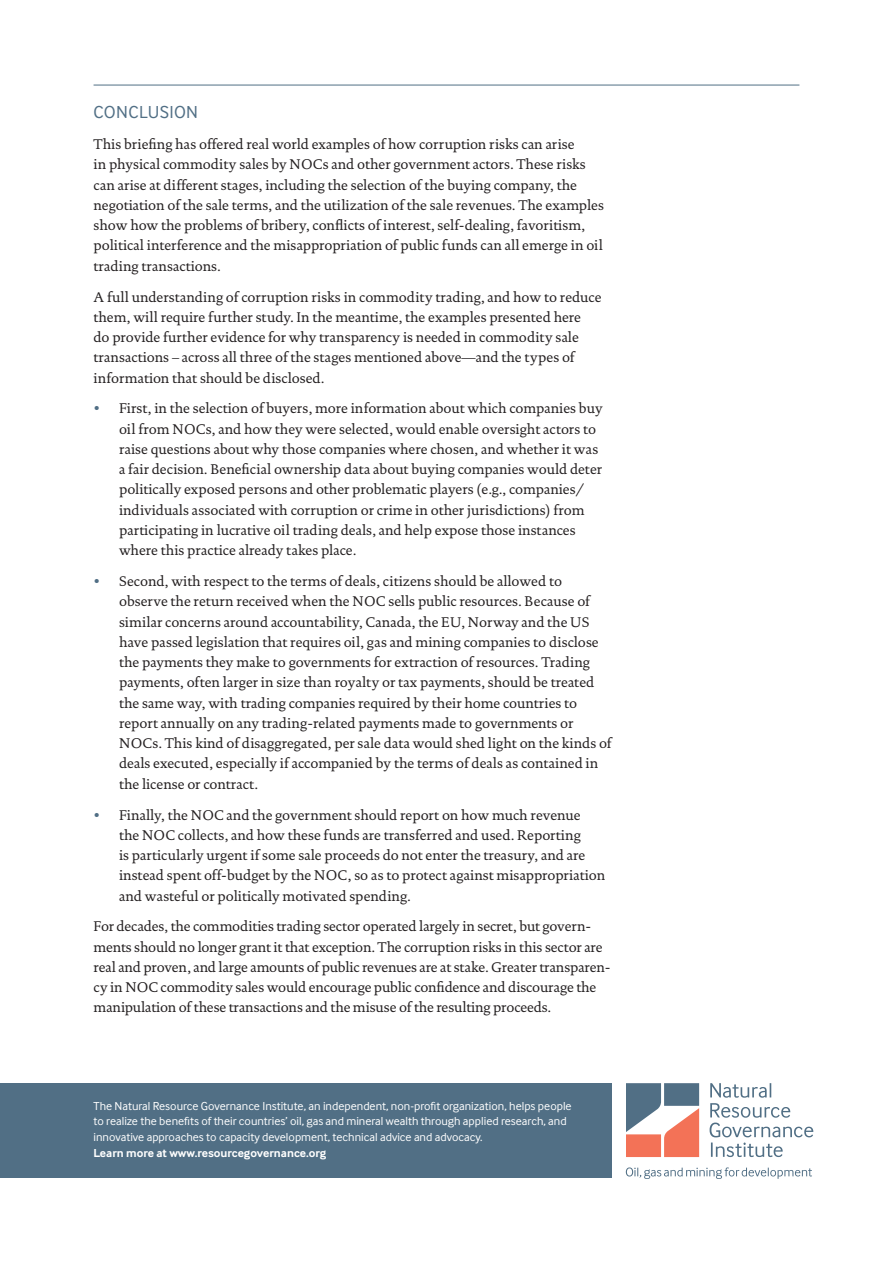
<style>
.page{position:relative;width:893px;height:1263px;background:#fff}
.page>*{position:absolute;margin:0;border:0;box-sizing:border-box;transform-origin:0 0}
.t1{font:18px "Inter Face";letter-spacing:.02em;color:#516f85}
.t2{font:14.25px/20.2px "DTL Documenta T";color:#231f20}
.t3{font:12px/15.8px "Inter Face";color:#fff}
.t4{font:700 12px "Inter Face";color:#fff}
.s1{color:#516f85}
</style>
<div class="page">
<hr style="left:94px;top:85px;width:705px;height:1px;background:#516f85">
<svg style="left:710px;top:1083px;width:103px;height:74px"></svg>
<svg style="left:626px;top:1083px;width:73px;height:74px"></svg>
<svg style="left:626px;top:1167px;width:186px;height:12px"></svg>
<div style="left:0;top:1083px;width:611px;height:95px;background:#516f85"></div>
<p class="t1" style="left:94px;top:102px;width:106px">CONCLUSION</p>
<p class="t2" style="left:94px;top:134px;width:512px">This briefing has offered real world examples of how corruption risks can arise<br>in physical commodity sales by NOCs and other government actors. These risks can arise at different stages, including the selection of the buying company, the negotiation of the sale terms, and the utilization of the sale revenues. The examples show how the problems of bribery, conflicts of interest, self-dealing, favoritism, political interference and the misappropriation of public funds can all emerge in oil trading transactions.</p>
<p class="t2" style="left:94px;top:287px;width:509px">A full understanding of corruption risks in commodity trading, and how to reduce them, will require further study. In the meantime, the examples presented here<br>do provide further evidence for why transparency is needed in commodity sale transactions – across all three of the stages mentioned above—and the types of information that should be disclosed.</p>
<p class="t2" style="left:119px;top:398px;width:485px;text-indent:-26px"><span class="s1">•</span> First, in the selection of buyers, more information about which companies buy oil from NOCs, and how they were selected, would enable oversight actors to raise questions about why those companies where chosen, and whether it was a fair decision. Beneficial ownership data about buying companies would deter politically exposed persons and other problematic players (e.g., companies/ individuals associated with corruption or crime in other jurisdictions) from participating in lucrative oil trading deals, and help expose those instances where this practice already takes place.</p>
<p class="t2" style="left:119px;top:571px;width:494px;text-indent:-26px"><span class="s1">•</span> Second, with respect to the terms of deals, citizens should be allowed to observe the return received when the NOC sells public resources. Because of similar concerns around accountability, Canada, the EU, Norway and the US have passed legislation that requires oil, gas and mining companies to disclose the payments they make to governments for extraction of resources. Trading payments, often larger in size than royalty or tax payments, should be treated the same way, with trading companies required by their home countries to report annually on any trading-related payments made to governments or NOCs. This kind of disaggregated, per sale data would shed light on the kinds of deals executed, especially if accompanied by the terms of deals as contained in the license or contract.</p>
<p class="t2" style="left:119px;top:804px;width:488px;text-indent:-26px"><span class="s1">•</span> Finally, the NOC and the government should report on how much revenue<br>the NOC collects, and how these funds are transferred and used. Reporting<br>is particularly urgent if some sale proceeds do not enter the treasury, and are instead spent off-budget by the NOC, so as to protect against misappropriation and wasteful or politically motivated spending.</p>
<p class="t2" style="left:94px;top:916px;width:519px">For decades, the commodities trading sector operated largely in secret, but govern&shy;ments should no longer grant it that exception. The corruption risks in this sector are real and proven, and large amounts of public revenues are at stake. Greater transparen&shy;cy in NOC commodity sales would encourage public confidence and discourage the manipulation of these transactions and the misuse of the resulting proceeds.</p>
<p class="t3" style="left:94px;top:1097px;width:480px">The Natural Resource Governance Institute, an independent, non-profit organization, helps people to realize the benefits of their countries’ oil, gas and mineral wealth through applied research, and innovative approaches to capacity development, technical advice and advocacy.</p>
<p class="t4" style="left:94px;top:1146px;width:234px">Learn more at www.resourcegovernance.org</p>
</div>
